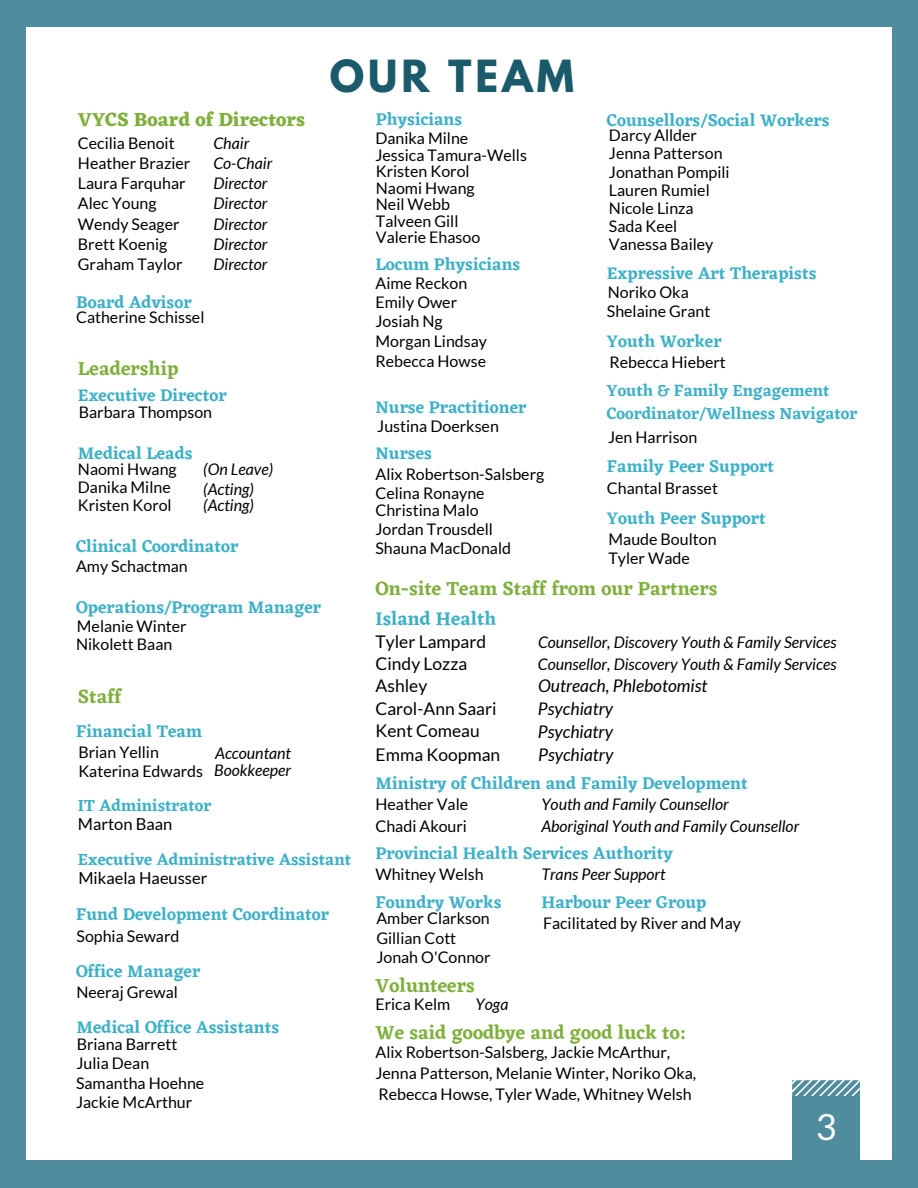
<style>
.page{position:relative;width:918px;height:1188px;background:#4f8c9d}
.page>*{position:absolute;margin:0;border:0;box-sizing:border-box;transform-origin:0 0}
.t1{font:700 39.3px "League Spartan";letter-spacing:.1em;color:#1b5a6b}
.t2{font:36px "Lato";color:#fff}
.t3{font:600 19.65px "Eczar";color:#7faf3c}
.t4{font:700 19.65px "Eczar";color:#7faf3c}
.t5{font:600 19.05px "Eczar";color:#3db0c7}
.t6{font:600 17.4px "Eczar";color:#3db0c7}
.t7{font:17.4px "Lato";color:#000}
.t8{font:italic 17.4px "Lato";color:#000}
.t9{font:600 16.65px/23px "Eczar";color:#3db0c7}
.t10{font:16.5px "Lato";color:#000}
.t11{font:16.05px/20.1px "Lato";color:#000}
.t12{font:italic 16.05px/20.1px "Lato";color:#000}
.t13{font:italic 15.9px "Lato";color:#000}
</style>
<div class="page">
<div style="left:27px;top:27px;width:865px;height:1133px;background:#fff"></div>
<svg style="left:792px;top:1080px;width:68px;height:16px"></svg>
<div style="left:792px;top:1096px;width:68px;height:79px;background:#4f8c9d"></div>
<p class="t4" style="left:78px;top:108px;width:229px">VYCS Board of Directors</p>
<p class="t11" style="left:78px;top:133px;width:114px">Cecilia Benoit<br>Heather Brazier<br>Laura Farquhar<br>Alec Young<br>Wendy Seager<br>Brett Koenig<br>Graham Taylor</p>
<p class="t12" style="left:213px;top:133px;width:60px">Chair<br>Co-Chair<br>Director<br>Director<br>Director<br>Director<br>Director</p>
<p class="t6" style="left:76px;top:292px;width:117px">Board Advisor</p>
<p class="t11" style="left:76px;top:306px;width:130px">Catherine Schissel</p>
<p class="t3" style="left:78px;top:357px;width:102px">Leadership</p>
<p class="t6" style="left:78px;top:384px;width:150px">Executive Director</p>
<p class="t11" style="left:79px;top:402px;width:135px">Barbara Thompson</p>
<p class="t6" style="left:78px;top:443px;width:116px">Medical Leads</p>
<p class="t11" style="left:78px;top:460px;width:100px;line-height:17.9px">Naomi Hwang<br>Danika Milne<br>Kristen Korol</p>
<p class="t12" style="left:203px;top:459px;width:71px;line-height:19.4px">(On Leave) (Acting)</p>
<p class="t12" style="left:203px;top:495px;width:52px">(Acting)</p>
<p class="t6" style="left:76px;top:536px;width:164px">Clinical Coordinator</p>
<p class="t11" style="left:76px;top:556px;width:113px">Amy Schactman</p>
<h1 class="t1" style="left:330px;top:57px;width:246px">OUR TEAM</h1>
<p class="t6" style="left:376px;top:109px;width:88px">Physicians</p>
<p class="t11" style="left:375px;top:121px;width:96px;line-height:33.2px">Danika Milne<br>Kristen Korol</p>
<p class="t11" style="left:375px;top:145px;width:153px">Jessica Tamura-Wells</p>
<p class="t11" style="left:376px;top:196px;width:106px;line-height:16.4px">Neil Webb<br>Talveen Gill<br>Valerie Ehasoo</p>
<p class="t11" style="left:376px;top:178px;width:100px">Naomi Hwang</p>
<p class="t6" style="left:375px;top:254px;width:146px">Locum Physicians</p>
<p class="t11" style="left:375px;top:273px;width:113px;line-height:19.5px">Aime Reckon<br>Emily Ower<br>Josiah Ng<br>Morgan Lindsay<br>Rebecca Howse</p>
<p class="t6" style="left:375px;top:396px;width:153px">Nurse Practitioner</p>
<p class="t11" style="left:377px;top:415px;width:123px">Justina Doerksen</p>
<p class="t6" style="left:375px;top:443px;width:58px">Nurses</p>
<p class="t11" style="left:375px;top:465px;width:170px;line-height:18.6px">Alix Robertson-Salsberg<br>Celina Ronayne</p>
<p class="t11" style="left:375px;top:500px;width:105px">Christina Malo</p>
<p class="t11" style="left:375px;top:538px;width:137px">Shauna MacDonald</p>
<p class="t11" style="left:375px;top:519px;width:119px">Jordan Trousdell</p>
<p class="t6" style="left:607px;top:110px;width:224px">Counsellors/Social Workers</p>
<p class="t11" style="left:609px;top:126px;width:122px;line-height:18.1px">Darcy Allder<br>Jenna Patterson<br>Jonathan Pompili</p>
<p class="t11" style="left:609px;top:180px;width:102px">Lauren Rumiel</p>
<p class="t11" style="left:609px;top:216px;width:70px">Sada Keel</p>
<p class="t11" style="left:609px;top:198px;width:86px">Nicole Linza</p>
<p class="t11" style="left:609px;top:234px;width:106px">Vanessa Bailey</p>
<p class="t6" style="left:607px;top:263px;width:211px">Expressive Art Therapists</p>
<p class="t11" style="left:607px;top:282px;width:105px;line-height:19px">Noriko Oka<br>Shelaine Grant</p>
<p class="t6" style="left:607px;top:330px;width:116px">Youth Worker</p>
<p class="t11" style="left:609px;top:352px;width:118px">Rebecca Hiebert</p>
<p class="t9" style="left:607px;top:379px;width:252px">Youth &amp; Family Engagement<br>Coordinator/Wellness Navigator</p>
<p class="t11" style="left:608px;top:426px;width:91px">Jen Harrison</p>
<p class="t6" style="left:607px;top:456px;width:169px">Family Peer Support</p>
<p class="t11" style="left:607px;top:478px;width:113px">Chantal Brasset</p>
<p class="t6" style="left:607px;top:508px;width:160px">Youth Peer Support</p>
<p class="t11" style="left:609px;top:530px;width:110px;line-height:18.6px">Maude Boulton<br>Tyler Wade</p>
<p class="t3" style="left:375px;top:577px;width:343px">On-site Team Staff from our Partners</p>
<p class="t6" style="left:76px;top:597px;width:246px">Operations/Program Manager</p>
<p class="t11" style="left:76px;top:633px;width:98px">Nikolett Baan</p>
<p class="t11" style="left:77px;top:615px;width:111px">Melanie Winter</p>
<p class="t3" style="left:78px;top:684px;width:45px">Staff</p>
<p class="t6" style="left:76px;top:720px;width:127px">Financial Team</p>
<p class="t11" style="left:78px;top:742px;width:126px;line-height:18.6px">Brian Yellin<br>Katerina Edwards</p>
<p class="t12" style="left:214px;top:744px;width:78px;line-height:16.8px">Accountant<br>Bookkeeper</p>
<p class="t9" style="left:78px;top:793px;width:135px">IT Administrator</p>
<p class="t10" style="left:78px;top:813px;width:96px">Marton Baan</p>
<p class="t9" style="left:78px;top:847px;width:275px">Executive Administrative Assistant</p>
<p class="t10" style="left:78px;top:867px;width:131px">Mikaela Haeusser</p>
<p class="t6" style="left:76px;top:904px;width:255px">Fund Development Coordinator</p>
<p class="t11" style="left:77px;top:926px;width:104px">Sophia Seward</p>
<p class="t6" style="left:76px;top:961px;width:126px">Office Manager</p>
<p class="t11" style="left:76px;top:981px;width:103px">Neeraj Grewal</p>
<p class="t6" style="left:77px;top:1016px;width:204px">Medical Office Assistants</p>
<p class="t11" style="left:76px;top:1034px;width:130px;line-height:19.4px">Briana Barrett<br>Julia Dean<br>Samantha Hoehne<br>Jackie McArthur</p>
<p class="t5" style="left:375px;top:608px;width:122px">Island Health</p>
<p class="t7" style="left:376px;top:631px;width:112px">Tyler Lampard</p>
<p class="t13" style="left:538px;top:633px;width:300px">Counsellor, Discovery Youth &amp; Family Services</p>
<p class="t7" style="left:375px;top:653px;width:93px">Cindy Lozza</p>
<p class="t13" style="left:538px;top:654px;width:300px">Counsellor, Discovery Youth &amp; Family Services</p>
<p class="t7" style="left:376px;top:675px;width:53px">Ashley</p>
<p class="t8" style="left:538px;top:675px;width:171px">Outreach, Phlebotomist</p>
<p class="t7" style="left:375px;top:698px;width:123px">Carol-Ann Saari</p>
<p class="t8" style="left:538px;top:698px;width:77px">Psychiatry</p>
<p class="t7" style="left:376px;top:720px;width:106px">Kent Comeau</p>
<p class="t8" style="left:538px;top:721px;width:77px">Psychiatry</p>
<p class="t7" style="left:376px;top:743px;width:126px">Emma Koopman</p>
<p class="t8" style="left:538px;top:743px;width:77px">Psychiatry</p>
<p class="t6" style="left:375px;top:773px;width:374px">Ministry of Children and Family Development</p>
<p class="t11" style="left:375px;top:793px;width:94px;line-height:21.9px">Heather Vale<br>Chadi Akouri</p>
<p class="t12" style="left:541px;top:793px;width:259px;line-height:21.9px">Youth and Family Counsellor<br>Aboriginal Youth and Family Counsellor</p>
<p class="t6" style="left:375px;top:843px;width:299px">Provincial Health Services Authority</p>
<p class="t11" style="left:375px;top:864px;width:110px">Whitney Welsh</p>
<p class="t12" style="left:541px;top:864px;width:126px">Trans Peer Support</p>
<p class="t6" style="left:375px;top:892px;width:128px">Foundry Works</p>
<p class="t11" style="left:376px;top:907px;width:115px;line-height:20.5px">Amber Clarkson<br>Gillian Cott</p>
<p class="t11" style="left:376px;top:947px;width:116px">Jonah O'Connor</p>
<p class="t6" style="left:541px;top:892px;width:166px">Harbour Peer Group</p>
<p class="t11" style="left:543px;top:913px;width:199px">Facilitated by River and May</p>
<p class="t3" style="left:375px;top:973px;width:101px">Volunteers</p>
<p class="t11" style="left:375px;top:994px;width:76px">Erica Kelm</p>
<p class="t12" style="left:476px;top:994px;width:34px">Yoga</p>
<p class="t3" style="left:375px;top:1021px;width:313px">We said goodbye and good luck to:</p>
<p class="t11" style="left:375px;top:1041px;width:322px;line-height:21.3px">Alix Robertson-Salsberg, Jackie McArthur,<br>Jenna Patterson, Melanie Winter, Noriko Oka,<br>Rebecca Howse, Tyler Wade, Whitney Welsh</p>
<h2 class="t2" style="left:816px;top:1105px;width:22px">3</h2>
</div>
